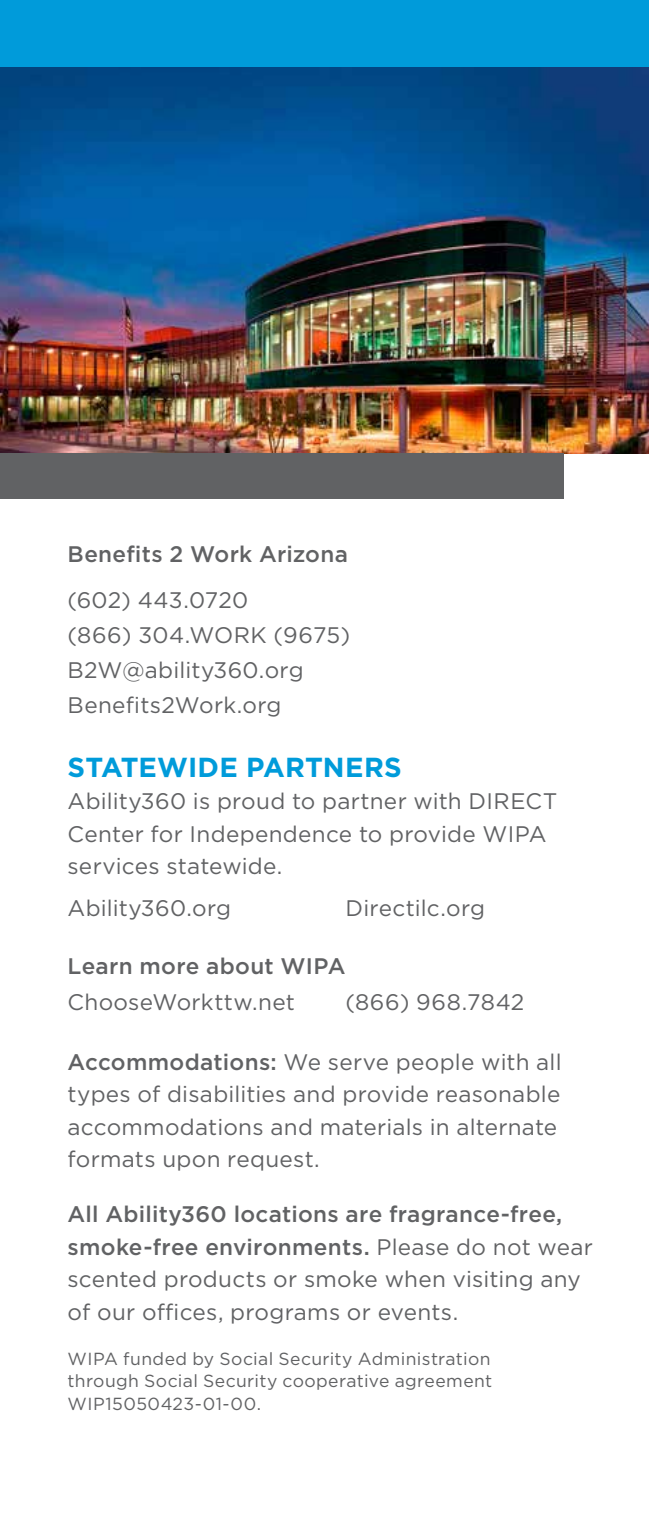
<style>
.page{position:relative;width:649px;height:1530px;background:#fff}
.page>*{position:absolute;margin:0;border:0;box-sizing:border-box;transform-origin:0 0}
.Section_Title{font:700 27.5px "Gotham";letter-spacing:.005em;color:#009bda}
.Body{font:22.5px/32.5px "Gotham";letter-spacing:.01em;color:#616264}
.Section_Sub_Title{font:500 22.5px "Gotham";letter-spacing:.015em;color:#616264}
.Body-2{font:17.5px/22.5px "Gotham";letter-spacing:.02em;color:#616264;text-align:justify}
.s1{font-weight:500}
</style>
<div class="page">
<div style="left:0;top:0;width:648px;height:68px;background:#009bda"></div>
<img style="left:0;top:68px;width:648px;height:385px">
<div style="left:0;top:453px;width:563px;height:46px;background:#616264"></div>
<p class="Section_Sub_Title" style="left:68px;top:539px;width:281px">Benefits 2 Work Arizona</p>
<p class="Body" style="left:68px;top:582px;width:284px;line-height:35px">(602) 443.0720<br>(866) 304.WORK (9675)<br>B2W@ability360.org<br>Benefits2Work.org</p>
<p class="Section_Title" style="left:68px;top:749px;width:335px">STATEWIDE PARTNERS</p>
<p class="Body" style="left:68px;top:785px;width:490px">Ability360 is proud to partner with DIRECT<br>Center for Independence to provide WIPA services statewide.</p>
<p class="Body" style="left:68px;top:891px;width:165px">Ability360.org</p>
<p class="Body" style="left:345px;top:891px;width:141px">Directilc.org</p>
<p class="Section_Sub_Title" style="left:68px;top:952px;width:279px">Learn more about WIPA</p>
<p class="Body" style="left:68px;top:986px;width:229px">ChooseWorkttw.net</p>
<p class="Body" style="left:345px;top:986px;width:180px">(866) 968.7842</p>
<p class="Body" style="left:68px;top:1045px;width:495px"><span class="s1">Accommodations:</span> We serve people with all types of disabilities and provide reasonable accommodations and materials in alternate formats upon request.</p>
<p class="Body" style="left:68px;top:1198px;width:526px"><span class="s1">All Ability360 locations are fragrance-free, smoke-free environments.</span> Please do not wear scented products or smoke when visiting any of our offices, programs or events.</p>
<p class="Body-2" style="left:68px;top:1347px;width:426px">WIPA funded by Social Security Administration through Social Security cooperative agreement WIP15050423-01-00.</p>
</div>
